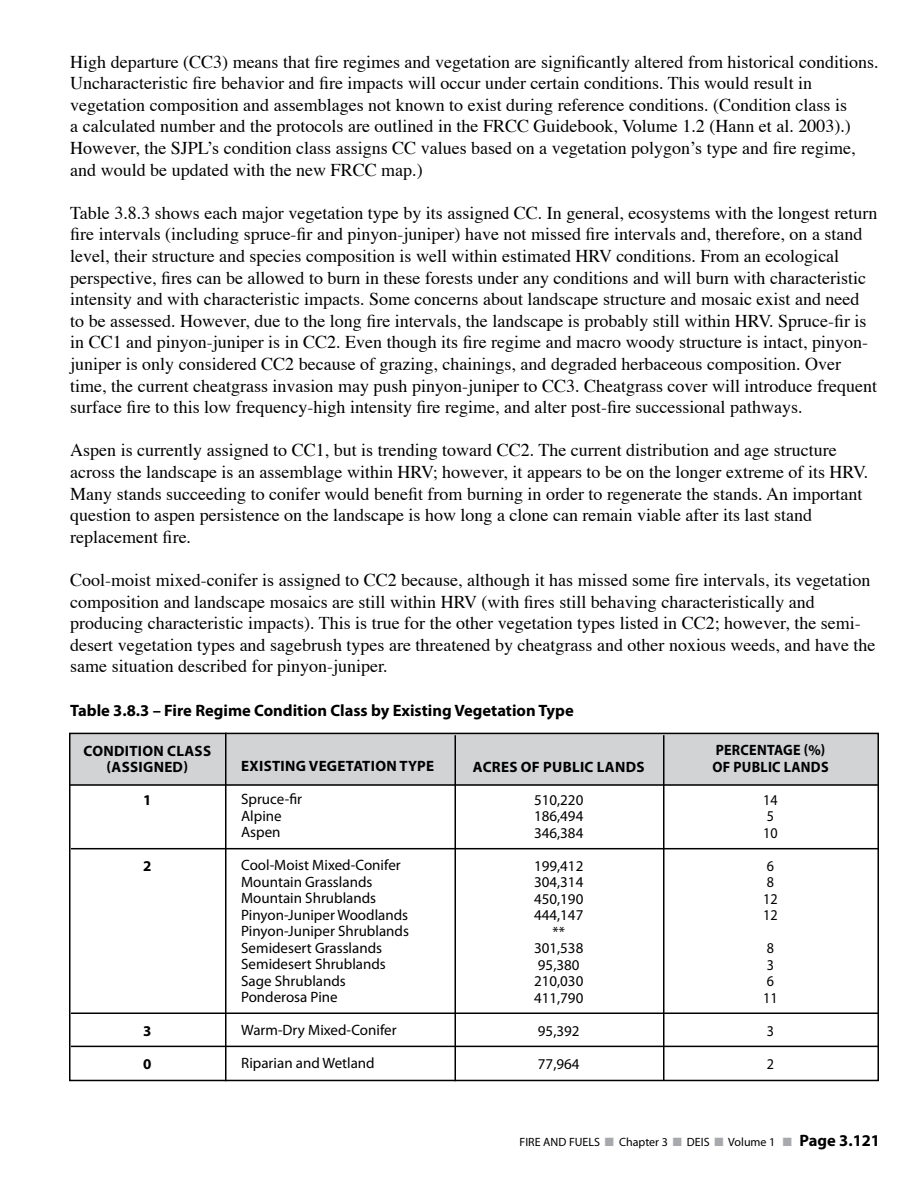
<style>
.page{position:relative;width:918px;height:1188px;background:#fff}
.page>*{position:absolute;margin:0;border:0;box-sizing:border-box;transform-origin:0 0}
.t1{font:18px/21.6px "Times";color:#000}
.t2{font:700 16.5px "Myriad Pro";color:#000}
.t3{font:15px/16.5px "Myriad Pro";color:#000}
.t4{font:700 15px/33px "Myriad Pro";letter-spacing:.02em;color:#000}
.t5{font:700 15px/16.5px "Myriad Pro";letter-spacing:.02em;color:#000;scale:.94 1}
.t6{font:15px/16.5px "Myriad Pro";color:#000;scale:.94 1}
.t7{font:12px "Myriad Pro";color:#000}
.s1{color:#a7a9ac}
.s2{font-weight:700;font-size:16.5px}
</style>
<div class="page">
<div style="left:70px;top:734px;width:808px;height:51px;background:#d1d3d4"></div>
<div style="left:69px;top:733px;width:810px;height:348px;border:2px solid #000"></div>
<hr style="left:70px;top:784px;width:808px;height:2px;background:#000">
<hr style="left:225px;top:733px;width:1px;height:348px;background:#000">
<hr style="left:454px;top:735px;width:2px;height:346px;background:#000">
<hr style="left:663px;top:735px;width:1px;height:345px;background:#000">
<hr style="left:71px;top:848px;width:808px;height:1px;background:#000">
<hr style="left:71px;top:1012px;width:808px;height:2px;background:#000">
<hr style="left:71px;top:1046px;width:808px;height:1px;background:#000">
<p class="t1" style="left:70px;top:49px;width:810px">High departure (CC3) means that fire regimes and vegetation are significantly altered from historical conditions.<br>Uncharacteristic fire behavior and fire impacts will occur under certain conditions. This would result in vegetation composition and assemblages not known to exist during reference conditions. (Condition class is<br>a calculated number and the protocols are outlined in the FRCC Guidebook, Volume 1.2 (Hann et al. 2003).)<br>However, the SJPL’s condition class assigns CC values based on a vegetation polygon’s type and fire regime, and would be updated with the new FRCC map.)</p>
<p class="t1" style="left:70px;top:200px;width:809px">Table 3.8.3 shows each major vegetation type by its assigned CC. In general, ecosystems with the longest return fire intervals (including spruce-fir and pinyon-juniper) have not missed fire intervals and, therefore, on a stand level, their structure and species composition is well within estimated HRV conditions. From an ecological perspective, fires can be allowed to burn in these forests under any conditions and will burn with characteristic intensity and with characteristic impacts. Some concerns about landscape structure and mosaic exist and need to be assessed. However, due to the long fire intervals, the landscape is probably still within HRV. Spruce-fir is in CC1 and pinyon-juniper is in CC2. Even though its fire regime and macro woody structure is intact, pinyon&shy;juniper is only considered CC2 because of grazing, chainings, and degraded herbaceous composition. Over time, the current cheatgrass invasion may push pinyon-juniper to CC3. Cheatgrass cover will introduce frequent surface fire to this low frequency-high intensity fire regime, and alter post-fire successional pathways.</p>
<p class="t1" style="left:70px;top:438px;width:800px">Aspen is currently assigned to CC1, but is trending toward CC2. The current distribution and age structure across the landscape is an assemblage within HRV; however, it appears to be on the longer extreme of its HRV.<br>Many stands succeeding to conifer would benefit from burning in order to regenerate the stands. An important question to aspen persistence on the landscape is how long a clone can remain viable after its last stand replacement fire.</p>
<p class="t1" style="left:70px;top:568px;width:807px">Cool-moist mixed-conifer is assigned to CC2 because, although it has missed some fire intervals, its vegetation composition and landscape mosaics are still within HRV (with fires still behaving characteristically and producing characteristic impacts). This is true for the other vegetation types listed in CC2; however, the semi&shy;desert vegetation types and sagebrush types are threatened by cheatgrass and other noxious weeds, and have the same situation described for pinyon-juniper.</p>
<p class="t2" style="left:70px;top:699px;width:505px">TABLE 3.8.3 – FIRE REGIME CONDITION CLASS BY EXISTING VEGETATION TYPE</p>
<p class="t4" style="left:84px;top:734px;width:19px">CONDITION</p>
<p class="t4" style="left:167px;top:734px;width:19px">CLASS</p>
<p class="t4" style="left:107px;top:750px;width:14px">(ASSI</p>
<p class="t4" style="left:143px;top:750px;width:21px">GNED</p>
<p class="t4" style="left:183px;top:750px;width:6px">)</p>
<p class="t4" style="left:143px;top:783px;width:10px">1</p>
<p class="t4" style="left:143px;top:849px;width:8px">2</p>
<p class="t4" style="left:143px;top:1014px;width:10px">3<br>0</p>
<p class="t4" style="left:241px;top:749px;width:26px">EXISTIN</p>
<p class="t4" style="left:296px;top:749px;width:51px">G VEGETATION</p>
<p class="t4" style="left:399px;top:749px;width:27px">TYPE</p>
<p class="t3" style="left:241px;top:791px;width:63px">Spruce-fir<br>Alpine<br>Aspen</p>
<p class="t3" style="left:241px;top:857px;width:169px">Cool-Moist Mixed-Conifer<br>Mountain Grasslands<br>Mountain Shrublands<br>Pinyon-Juniper Woodlands<br>Pinyon-Juniper Shrublands<br>Semidesert Grasslands<br>Semidesert Shrublands<br>Sage Shrublands<br>Ponderosa Pine</p>
<p class="t3" style="left:241px;top:1022px;width:157px">Warm-Dry Mixed-Conifer</p>
<p class="t3" style="left:241px;top:1055px;width:135px">Riparian and Wetland</p>
<p class="t4" style="left:473px;top:750px;width:20px">ACRES</p>
<p class="t4" style="left:521px;top:750px;width:95px">OF PUBLIC LANDS</p>
<p class="t3" style="left:534px;top:791px;width:51px;text-align:justify">510,220<br>186,494<br>346,384</p>
<p class="t3" style="left:534px;top:857px;width:51px;text-align:center">199,412<br>304,314<br>450,190<br>444,147 **<br>301,538<br>95,380<br>210,030<br>411,790</p>
<p class="t3" style="left:538px;top:1022px;width:43px">95,392</p>
<p class="t3" style="left:538px;top:1055px;width:43px">77,964</p>
<p class="t5" style="left:712px;top:742px;width:122px;text-indent:71px">GE (%)<br>OF PUBLIC LANDS</p>
<p class="t6" style="left:763px;top:791px;width:17px">14<br>5<br>10</p>
<p class="t6" style="left:763px;top:857px;width:17px">6<br>8<br>12<br>12</p>
<p class="t6" style="left:763px;top:940px;width:17px">8<br>3<br>6<br>11</p>
<p class="t6" style="left:767px;top:1022px;width:9px">3</p>
<p class="t6" style="left:767px;top:1055px;width:9px">2</p>
<p class="t5" style="left:716px;top:742px;width:19px">PERCENTA</p>
<p class="t7" style="left:520px;top:1135px;width:362px">FIRE AND FUELS <span class="s1">■</span> Chapter 3 <span class="s1">■</span> DEIS <span class="s1">■</span> Volume 1 <span class="s1">■</span> <span class="s2">PAGE 3.121</span></p>
</div>
